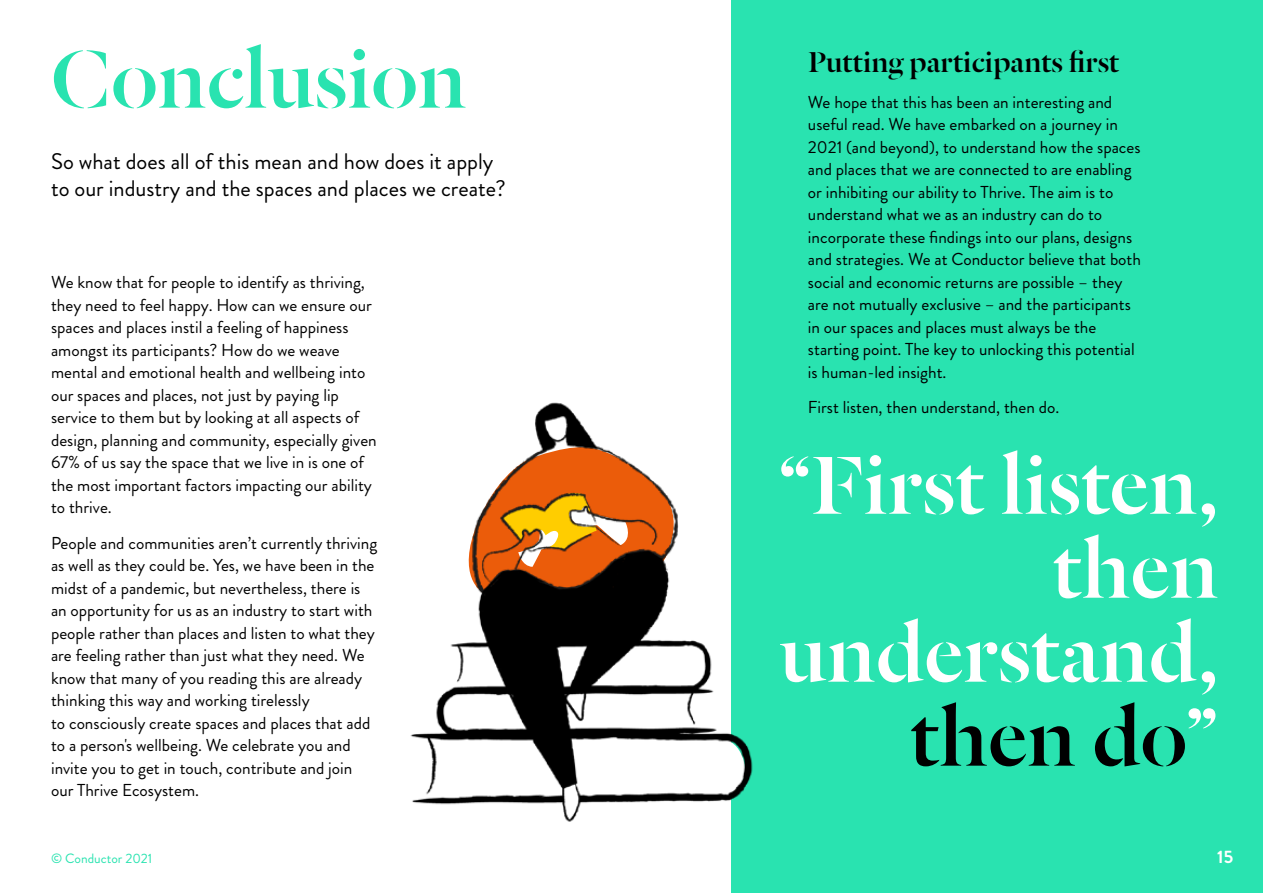
<style>
.page{position:relative;width:1263px;height:893px;background:#fff}
.page>*{position:absolute;margin:0;border:0;box-sizing:border-box;transform-origin:0 0}
.t1{font:90px/84px "Dala Floda Roman No.2";color:#fff;text-align:right}
.t2{font:90px "Dala Floda Roman No.2";color:#29e3b0}
.t3{font:31.5px "Dala Floda Roman No.2";color:#000}
.t4{font:22.5px/27px "Brandon Grotesque";color:#000}
.t5{font:700 18px "Brandon Grotesque";color:#fff}
.t6{font:17.25px/22.5px "Brandon Grotesque";color:#000}
.t7{font:13.5px "Brandon Grotesque";color:#29e3b0}
.s1{color:#000}
</style>
<div class="page">
<div style="left:731px;top:0;width:532px;height:893px;background:#29e3b0"></div>
<img style="left:410px;top:402px;width:343px;height:420px">
<h1 class="t2" style="left:51px;top:20px;width:417px">Conclusion</h1>
<h3 class="t4" style="left:51px;top:148px;width:456px">So what does all of this mean and how does it apply to our industry and the spaces and places we create?</h3>
<p class="t6" style="left:51px;top:272px;width:327px">We know that for people to identify as thriving, they need to feel happy. How can we ensure our spaces and places instil a feeling of happiness amongst its participants? How do we weave mental and emotional health and wellbeing into our spaces and places, not just by paying lip service to them but by looking at all aspects of design, planning and community, especially given 67% of us say the space that we live in is one of the most important factors impacting our ability to thrive.</p>
<p class="t6" style="left:51px;top:532px;width:328px">People and communities aren’t currently thriving as well as they could be. Yes, we have been in the midst of a pandemic, but nevertheless, there is an opportunity for us as an industry to start with people rather than places and listen to what they are feeling rather than just what they need. We know that many of you reading this are already thinking this way and working tirelessly<br>to consciously create spaces and places that add to a person's wellbeing. We celebrate you and invite you to get in touch, contribute and join our Thrive Ecosystem.</p>
<p class="t7" style="left:51px;top:849px;width:103px">© Conductor 2021</p>
<h2 class="t3" style="left:808px;top:42px;width:313px">Putting participants first</h2>
<p class="t6" style="left:808px;top:91px;width:335px">We hope that this has been an interesting and useful read. We have embarked on a journey in 2021 (and beyond), to understand how the spaces and places that we are connected to are enabling or inhibiting our ability to Thrive. The aim is to understand what we as an industry can do to incorporate these findings into our plans, designs and strategies. We at Conductor believe that both social and economic returns are possible – they are not mutually exclusive – and the participants in our spaces and places must always be the starting point. The key to unlocking this potential is human-led insight.</p>
<p class="t6" style="left:808px;top:396px;width:253px">First listen, then understand, then do.</p>
<h1 class="t1" style="left:778px;top:440px;width:442px">“First listen, then understand, <span class="s1">then do</span>”</h1>
<p class="t5" style="left:1217px;top:844px;width:17px">15</p>
</div>
